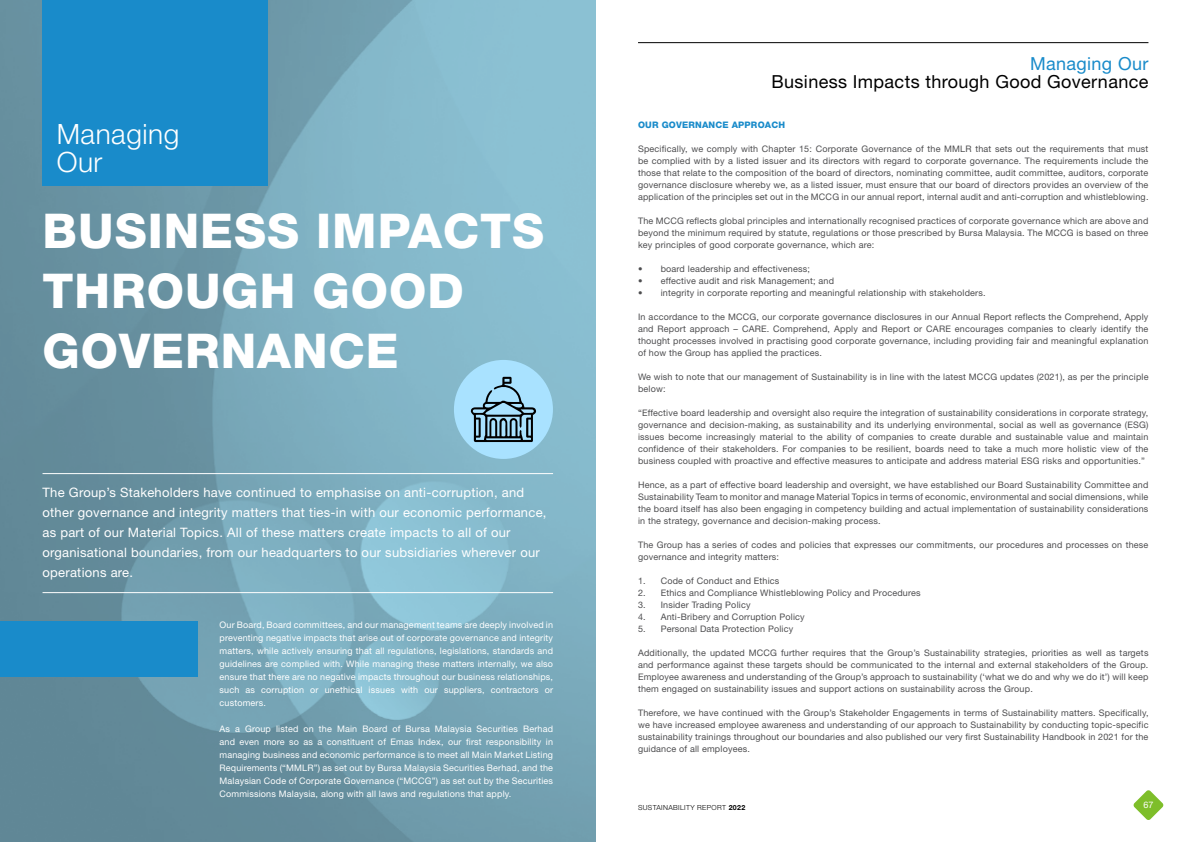
<style>
.page{position:relative;width:1191px;height:842px;background:#fff}
.page>*{position:absolute;margin:0;border:0;box-sizing:border-box;transform-origin:0 0}
.t1{font:800 48px/60px "Helvetica Neue LT Std";letter-spacing:.02em;color:#fff}
.t2{font:300 28px/28px "Helvetica Neue LT Std";letter-spacing:.02em;color:#fff}
.t3{font:18px "Helvetica Neue LT Std";letter-spacing:.02em;color:#000}
.t4{font:18px "Helvetica Neue LT Std";letter-spacing:.02em;color:#198bca}
.t5{font:13px/20px "Helvetica Neue LT Std";letter-spacing:.02em;color:#fff}
.t6{font:9px/12px "Helvetica Neue LT Std";letter-spacing:.02em;color:#4d4d4f;text-align:justify}
.t7{font:9px/13px "Helvetica Neue LT Std";letter-spacing:.02em;color:#fff;text-align:justify}
.t8{font:800 9px "Helvetica Neue LT Std";letter-spacing:.02em;color:#198bca}
.t9{font:300 7px "Helvetica Neue LT Std";letter-spacing:.05em;color:#000}
.s1{font-weight:700}
</style>
<div class="page">
<svg style="left:1133px;top:790px;width:30px;height:30px"></svg>
<hr style="left:638px;top:42px;width:510px;height:1px;background:#000">
<img style="left:0;top:0;width:595px;height:842px">
<div style="left:43px;top:0;width:225px;height:186px;background:#198bca"></div>
<div style="left:0;top:621px;width:197px;height:56px;background:#198bca"></div>
<hr style="left:43px;top:473px;width:510px;height:1px;background:#fff">
<hr style="left:43px;top:592px;width:510px;height:1px;background:#fff">
<div style="left:454px;top:360px;width:99px;height:99px;background:#a9e2ff;border-radius:50%"></div>
<svg style="left:470px;top:377px;width:66px;height:65px"></svg>
<h2 class="t2" style="left:57px;top:119px;width:124px">Managing<br>Our</h2>
<h1 class="t1" style="left:43px;top:201px;width:503px">BUSINESS IMPACTS<br>THROUGH GOOD<br>GOVERNANCE</h1>
<p class="t5" style="left:43px;top:482px;width:505px">The Group’s Stakeholders have continued to emphasise on anti-corruption, and other governance and integrity matters that ties-in with our economic performance, as part of our Material Topics. All of these matters create impacts to all of our organisational boundaries, from our headquarters to our subsidiaries wherever our operations are.</p>
<p class="t7" style="left:219px;top:618px;width:335px">Our Board, Board committees, and our management teams are deeply involved in preventing negative impacts that arise out of corporate governance and integrity matters, while actively ensuring that all regulations, legislations, standards and guidelines are complied with. While managing these matters internally, we also ensure that there are no negative impacts throughout our business relationships, such as corruption or unethical issues with our suppliers, contractors or customers.</p>
<p class="t7" style="left:219px;top:722px;width:335px">As a Group listed on the Main Board of Bursa Malaysia Securities Berhad and even more so as a constituent of Emas Index, our first responsibility in managing business and economic performance is to meet all Main Market Listing Requirements (“MMLR”) as set out by Bursa Malaysia Securities Berhad, and the Malaysian Code of Corporate Governance (“MCCG”) as set out by the Securities Commissions Malaysia, along with all laws and regulations that apply.</p>
<h3 class="t4" style="left:1030px;top:52px;width:120px">Managing Our</h3>
<h3 class="t3" style="left:771px;top:70px;width:378px">Business Impacts through Good Governance</h3>
<p class="t8" style="left:638px;top:120px;width:148px">OUR GOVERNANCE APPROACH</p>
<p class="t6" style="left:638px;top:143px;width:512px">Specifically, we comply with Chapter 15: Corporate Governance of the MMLR that sets out the requirements that must be complied with by a listed issuer and its directors with regard to corporate governance. The requirements include the those that relate to the composition of the board of directors, nominating committee, audit committee, auditors, corporate governance disclosure whereby we, as a listed issuer, must ensure that our board of directors provides an overview of the application of the principles set out in the MCCG in our annual report, internal audit and anti-corruption and whistleblowing.</p>
<p class="t6" style="left:638px;top:215px;width:512px">The MCCG reflects global principles and internationally recognised practices of corporate governance which are above and beyond the minimum required by statute, regulations or those prescribed by Bursa Malaysia. The MCCG is based on three key principles of good corporate governance, which are:</p>
<p class="t6" style="left:638px;top:263px;width:173px">• board leadership and effectiveness;</p>
<p class="t6" style="left:638px;top:275px;width:197px">• effective audit and risk Management; and</p>
<p class="t6" style="left:638px;top:287px;width:349px">• integrity in corporate reporting and meaningful relationship with stakeholders.</p>
<p class="t6" style="left:638px;top:311px;width:512px">In accordance to the MCCG, our corporate governance disclosures in our Annual Report reflects the Comprehend, Apply and Report approach – CARE. Comprehend, Apply and Report or CARE encourages companies to clearly identify the thought processes involved in practising good corporate governance, including providing fair and meaningful explanation of how the Group has applied the practices.</p>
<p class="t6" style="left:638px;top:371px;width:512px">We wish to note that our management of Sustainability is in line with the latest MCCG updates (2021), as per the principle below:</p>
<p class="t6" style="left:638px;top:407px;width:512px">“Effective board leadership and oversight also require the integration of sustainability considerations in corporate strategy, governance and decision-making, as sustainability and its underlying environmental, social as well as governance (ESG) issues become increasingly material to the ability of companies to create durable and sustainable value and maintain confidence of their stakeholders. For companies to be resilient, boards need to take a much more holistic view of the business coupled with proactive and effective measures to anticipate and address material ESG risks and opportunities.”</p>
<p class="t6" style="left:638px;top:479px;width:512px">Hence, as a part of effective board leadership and oversight, we have established our Board Sustainability Committee and Sustainability Team to monitor and manage Material Topics in terms of economic, environmental and social dimensions, while the board itself has also been engaging in competency building and actual implementation of sustainability considerations in the strategy, governance and decision-making process.</p>
<p class="t6" style="left:638px;top:539px;width:512px">The Group has a series of codes and policies that expresses our commitments, our procedures and processes on these governance and integrity matters:</p>
<p class="t6" style="left:638px;top:575px;width:143px">1. Code of Conduct and Ethics</p>
<p class="t6" style="left:638px;top:587px;width:284px">2. Ethics and Compliance Whistleblowing Policy and Procedures</p>
<p class="t6" style="left:638px;top:599px;width:114px">3. Insider Trading Policy</p>
<p class="t6" style="left:638px;top:611px;width:168px">4. Anti-Bribery and Corruption Policy</p>
<p class="t6" style="left:638px;top:623px;width:157px">5. Personal Data Protection Policy</p>
<p class="t6" style="left:638px;top:647px;width:512px">Additionally, the updated MCCG further requires that the Group’s Sustainability strategies, priorities as well as targets and performance against these targets should be communicated to the internal and external stakeholders of the Group.<br>Employee awareness and understanding of the Group’s approach to sustainability (‘what we do and why we do it’) will keep them engaged on sustainability issues and support actions on sustainability across the Group.</p>
<p class="t6" style="left:638px;top:707px;width:512px">Therefore, we have continued with the Group’s Stakeholder Engagements in terms of Sustainability matters. Specifically, we have increased employee awareness and understanding of our approach to Sustainability by conducting topic-specific sustainability trainings throughout our boundaries and also published our very first Sustainability Handbook in 2021 for the guidance of all employees.</p>
<p class="t9" style="left:638px;top:803px;width:109px">SUSTAINABILITY REPORT <span class="s1">2022</span></p>
<p class="t7" style="left:1143px;top:798px;width:12px">67</p>
</div>
